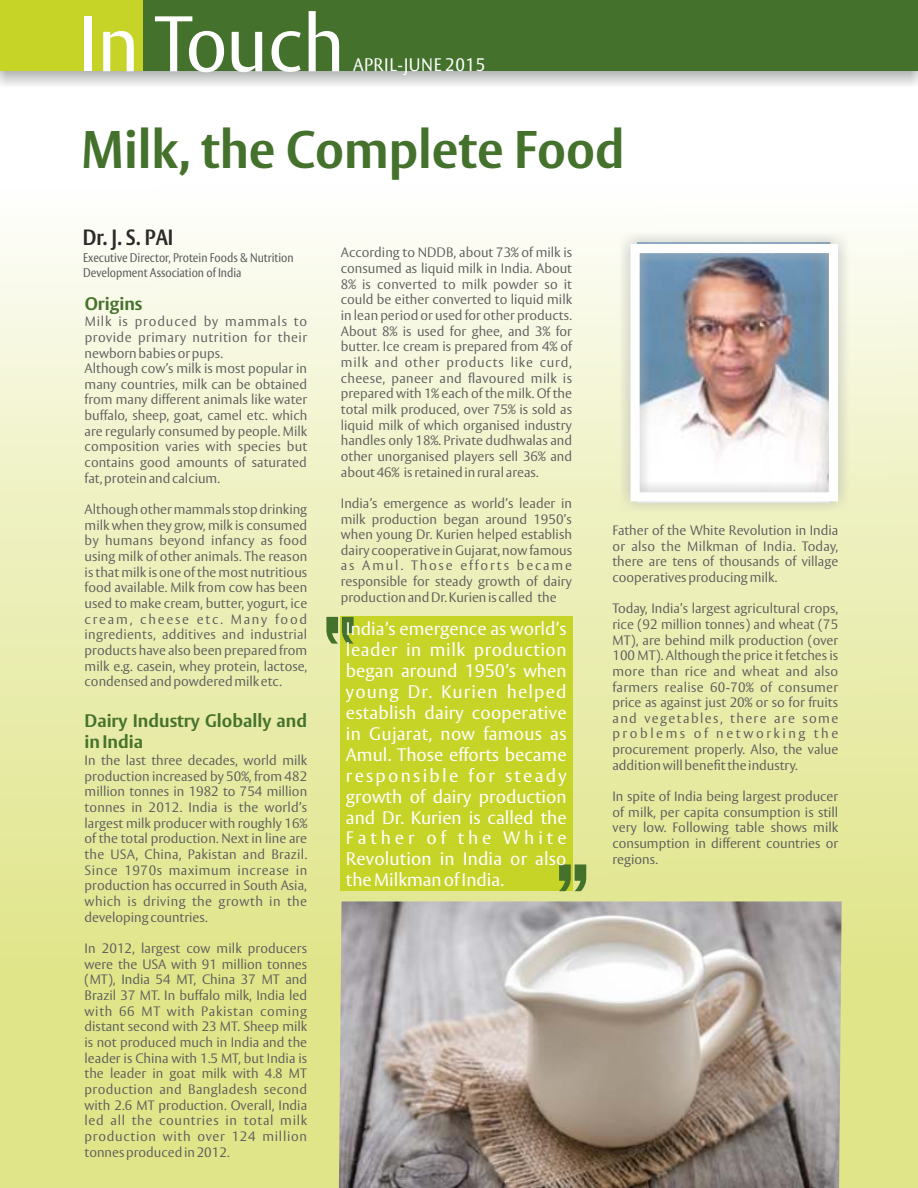
<style>
.page{position:relative;width:918px;height:1188px;background:#fff}
.page>*{position:absolute;margin:0;border:0;box-sizing:border-box;transform-origin:0 0}
.t1{font:77.85px "ASSA Vesta";color:#fefefe;scale:.95 1}
.t2{font:700 52.35px "ASSA Vesta";color:#44712c;scale:.95 1}
.t3{font:700 21.9px "ASSA Vesta";color:#2b2a29;scale:.88 1}
.t4{font:18px/20.9px "ASSA Vesta";letter-spacing:.01em;color:#fefefe;text-align:justify}
.t5{font:700 18px/21px "ASSA Vesta";color:#45722c}
.t6{font:18px "ASSA Vesta";letter-spacing:.035em;color:#fff;scale:.95 1}
.t7{font:700 18px "ASSA Vesta";color:#44712c}
.t8{font:300 13.5px/15.6px "ASSA Vesta";color:#5b5b5b;text-align:justify}
.t9{font:12.45px/15px "ASSA Vesta";color:#58595b;scale:.88 1}
</style>
<div class="page">
<img style="left:0;top:233px;width:918px;height:955px">
<img style="left:339px;top:901px;width:503px;height:287px">
<div style="left:140px;top:0;width:778px;height:71px;background:#44712c"></div>
<div style="left:0;top:0;width:142px;height:71px;background:#c6d327"></div>
<img style="left:620px;top:234px;width:228px;height:278px">
<div style="left:631px;top:244px;width:207px;height:257px;border:9px solid #fefefe"></div>
<div style="left:340px;top:617px;width:233px;height:274px;background:#c6d327"></div>
<svg style="left:326px;top:617px;width:28px;height:27px"></svg>
<svg style="left:559px;top:864px;width:27px;height:27px"></svg>
<h1 class="t1" style="left:78px;top:11px;width:282px">In Touch</h1>
<h3 class="t6" style="left:353px;top:57px;width:141px">APRIL-JUNE 2015</h3>
<h2 class="t2" style="left:82px;top:127px;width:573px">Milk, the Complete Food</h2>
<h3 class="t3" style="left:83px;top:228px;width:104px">Dr. J. S. PAI</h3>
<p class="t9" style="left:83px;top:251px;width:241px">Executive Director, Protein Foods &amp; Nutrition<br>Development Association of India</p>
<h3 class="t7" style="left:85px;top:296px;width:59px">Origins</h3>
<p class="t8" style="left:85px;top:315px;width:224px;text-align:left">Milk is produced by mammals to provide primary nutrition for their newborn babies or pups.<br>Although cow’s milk is most popular in many countries, milk can be obtained from many different animals like water buffalo, sheep, goat, camel etc. which are regularly consumed by people. Milk composition varies with species but contains good amounts of saturated fat, protein and calcium.</p>
<p class="t8" style="left:85px;top:503px;width:224px">Although other mammals stop drinking milk when they grow, milk is consumed by humans beyond infancy as food using milk of other animals. The reason is that milk is one of the most nutritious food available. Milk from cow has been used to make cream, butter, yogurt, ice cream, cheese etc. Many food ingredients, additives and industrial products have also been prepared from milk e.g. casein, whey protein, lactose, condensed and powdered milk etc.</p>
<h3 class="t5" style="left:85px;top:712px;width:224px">Dairy Industry Globally and in India</h3>
<p class="t8" style="left:85px;top:754px;width:224px">In the last three decades, world milk production increased by 50%, from 482 million tonnes in 1982 to 754 million tonnes in 2012. India is the world’s largest milk producer with roughly 16% of the total production. Next in line are the USA, China, Pakistan and Brazil.<br>Since 1970s maximum increase in production has occurred in South Asia, which is driving the growth in the developing countries.</p>
<p class="t8" style="left:85px;top:942px;width:224px">In 2012, largest cow milk producers were the USA with 91 million tonnes (MT), India 54 MT, China 37 MT and Brazil 37 MT. In buffalo milk, India led with 66 MT with Pakistan coming distant second with 23 MT. Sheep milk is not produced much in India and the leader is China with 1.5 MT, but India is the leader in goat milk with 4.8 MT production and Bangladesh second with 2.6 MT production. Overall, India led all the countries in total milk production with over 124 million tonnes produced in 2012.</p>
<p class="t8" style="left:341px;top:246px;width:233px">According to NDDB, about 73% of milk is consumed as liquid milk in India. About 8% is converted to milk powder so it could be either converted to liquid milk in lean period or used for other products.<br>About 8% is used for ghee, and 3% for butter. Ice cream is prepared from 4% of milk and other products like curd, cheese, paneer and flavoured milk is prepared with 1% each of the milk. Of the total milk produced, over 75% is sold as liquid milk of which organised industry handles only 18%. Private dudhwalas and other unorganised players sell 36% and about 46% is retained in rural areas.</p>
<p class="t8" style="left:341px;top:496px;width:233px">India’s emergence as world’s leader in milk production began around 1950’s when young Dr. Kurien helped establish dairy cooperative in Gujarat, now famous as Amul. Those efforts became responsible for steady growth of dairy production and Dr. Kurien is called the</p>
<p class="t4" style="left:346px;top:620px;width:222px">India’s emergence as world’s leader in milk production began around 1950’s when young Dr. Kurien helped establish dairy cooperative in Gujarat, now famous as Amul. Those efforts became responsible for steady growth of dairy production and Dr. Kurien is called the Father of the White Revolution in India or also the Milkman of India.</p>
<p class="t8" style="left:613px;top:523px;width:227px">Father of the White Revolution in India or also the Milkman of India. Today, there are tens of thousands of village cooperatives producing milk.</p>
<p class="t8" style="left:612px;top:602px;width:227px">Today, India’s largest agricultural crops, rice (92 million tonnes) and wheat (75<br>MT), are behind milk production (over 100 MT). Although the price it fetches is more than rice and wheat and also farmers realise 60-70% of consumer price as against just 20% or so for fruits and vegetables, there are some problems of networking the procurement properly. Also, the value addition will benefit the industry.</p>
<p class="t8" style="left:612px;top:790px;width:227px">In spite of India being largest producer of milk, per capita consumption is still very low. Following table shows milk consumption in different countries or regions.</p>
</div>
